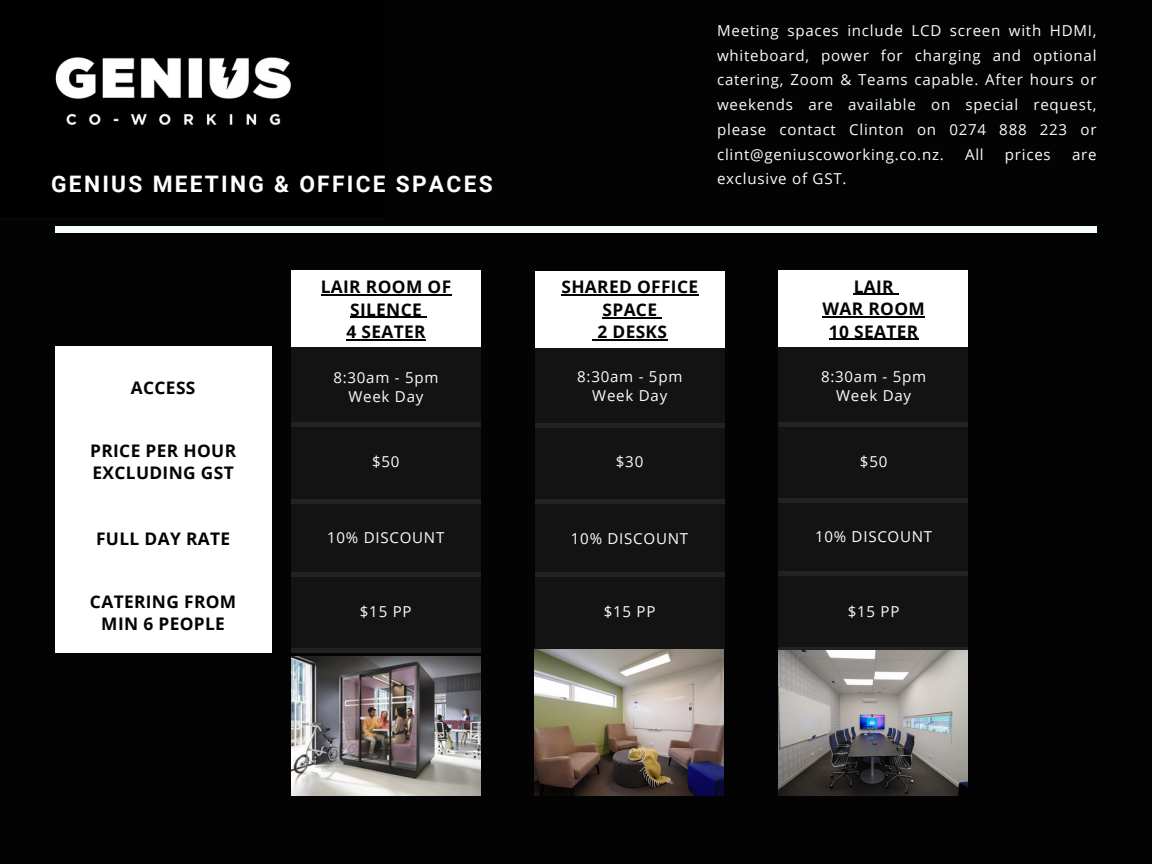
<style>
.page{position:relative;width:1152px;height:864px;background:#040304}
.page>*{position:absolute;margin:0;border:0;box-sizing:border-box;transform-origin:0 0}
.t1{font:700 22.8px "Roboto";letter-spacing:.1em;color:#fff}
.t2{font:700 17.4px/22.5px "Open Sans";letter-spacing:.02em;color:#040304;text-align:center}
.t3{font:15.15px/24.8px "Open Sans";letter-spacing:.05em;color:#f6fffc;text-align:justify}
</style>
<div class="page">
<div style="left:779px;top:270px;width:189px;height:76px;background:#fff"></div>
<div style="left:779px;top:345px;width:189px;height:307px;background:#141314"></div>
<hr style="left:779px;top:422px;width:189px;height:4px;background:#232223">
<div style="left:779px;top:498px;width:189px;height:5px;background:#232223"></div>
<hr style="left:779px;top:572px;width:189px;height:4px;background:#232223">
<svg style="left:778px;top:647px;width:189px;height:5px"></svg>
<div style="left:535px;top:271px;width:189px;height:76px;background:#fff"></div>
<div style="left:535px;top:346px;width:189px;height:302px;background:#141314"></div>
<hr style="left:535px;top:423px;width:189px;height:4px;background:#232223">
<hr style="left:535px;top:500px;width:189px;height:4px;background:#232223">
<hr style="left:535px;top:573px;width:189px;height:4px;background:#232223">
<div style="left:535px;top:648px;width:189px;height:5px;background:#141314"></div>
<div style="left:292px;top:270px;width:189px;height:77px;background:#fff"></div>
<div style="left:292px;top:346px;width:189px;height:307px;background:#141314"></div>
<div style="left:292px;top:422px;width:189px;height:5px;background:#232223"></div>
<hr style="left:292px;top:499px;width:189px;height:4px;background:#232223">
<div style="left:292px;top:572px;width:189px;height:5px;background:#232223"></div>
<hr style="left:291px;top:648px;width:189px;height:4px;background:#232223">
<div style="left:56px;top:226px;width:1041px;height:6px;background:#f6fffc"></div>
<div style="left:55px;top:346px;width:217px;height:307px;background:#fff"></div>
<img style="left:55px;top:57px;width:236px;height:68px">
<img style="left:292px;top:656px;width:189px;height:140px">
<img style="left:779px;top:651px;width:189px;height:145px">
<img style="left:534px;top:649px;width:189px;height:147px">
<hr style="left:854px;top:294px;width:40px;height:1px;background:#040304">
<hr style="left:822px;top:316px;width:103px;height:2px;background:#040304">
<hr style="left:829px;top:339px;width:90px;height:1px;background:#040304">
<hr style="left:561px;top:294px;width:138px;height:2px;background:#040304">
<hr style="left:603px;top:317px;width:54px;height:1px;background:#040304">
<svg style="left:593px;top:339px;width:33px;height:2px"></svg>
<hr style="left:626px;top:339px;width:41px;height:2px;background:#040304">
<hr style="left:321px;top:294px;width:131px;height:2px;background:#040304">
<hr style="left:350px;top:317px;width:72px;height:1px;background:#040304">
<hr style="left:346px;top:339px;width:80px;height:2px;background:#040304">
<h3 class="t3" style="left:717px;top:18px;width:381px">Meeting spaces include LCD screen with HDMI, whiteboard, power for charging and optional catering, Zoom &amp; Teams capable. After hours or weekends are available on special request, please contact Clinton on 0274 888 223 or clint@geniuscoworking.co.nz.</h3>
<h3 class="t3" style="left:965px;top:141px;width:20px">All</h3>
<h3 class="t3" style="left:1005px;top:141px;width:47px">prices</h3>
<h3 class="t3" style="left:1072px;top:141px;width:26px">are</h3>
<p class="t1" style="left:51px;top:171px;width:443px">GENIUS MEETING &amp; OFFICE SPACES</p>
<h3 class="t3" style="left:717px;top:166px;width:131px">exclusive of GST.</h3>
<p class="t2" style="left:131px;top:376px;width:66px">ACCESS</p>
<p class="t2" style="left:90px;top:439px;width:147px;text-align:left">PRICE PER HOUR<br>EXCLUDING GST</p>
<p class="t2" style="left:96px;top:527px;width:136px">FULL DAY RATE</p>
<h3 class="t2" style="left:90px;top:590px;width:148px">CATERING FROM<br>MIN 6 PEOPLE</h3>
<p class="t2" style="left:321px;top:275px;width:132px">LAIR ROOM OF<br>SILENCE<br>4 SEATER</p>
<p class="t3" style="left:333px;top:364px;width:107px">8:30am - 5pm</p>
<h3 class="t3" style="left:349px;top:383px;width:76px">Week Day</h3>
<h3 class="t3" style="left:372px;top:449px;width:29px">$50</h3>
<p class="t3" style="left:327px;top:525px;width:119px">10% DISCOUNT</p>
<h2 class="t3" style="left:360px;top:599px;width:53px">$15 PP</h2>
<p class="t2" style="left:561px;top:275px;width:138px">SHARED OFFICE<br>SPACE<br>2 DESKS</p>
<h3 class="t3" style="left:577px;top:364px;width:107px">8:30am - 5pm</h3>
<h3 class="t3" style="left:592px;top:383px;width:76px">Week Day</h3>
<p class="t3" style="left:616px;top:449px;width:29px">$30</p>
<h2 class="t3" style="left:571px;top:526px;width:119px">10% DISCOUNT</h2>
<p class="t3" style="left:604px;top:599px;width:53px">$15 PP</p>
<h2 class="t2" style="left:822px;top:275px;width:104px">LAIR<br>WAR ROOM<br>10 SEATER</h2>
<h2 class="t3" style="left:821px;top:364px;width:107px">8:30am - 5pm</h2>
<h2 class="t3" style="left:836px;top:383px;width:76px">Week Day</h2>
<h2 class="t3" style="left:860px;top:448px;width:29px">$50</h2>
<p class="t3" style="left:815px;top:524px;width:119px">10% DISCOUNT</p>
<p class="t3" style="left:848px;top:599px;width:53px">$15 PP</p>
</div>
